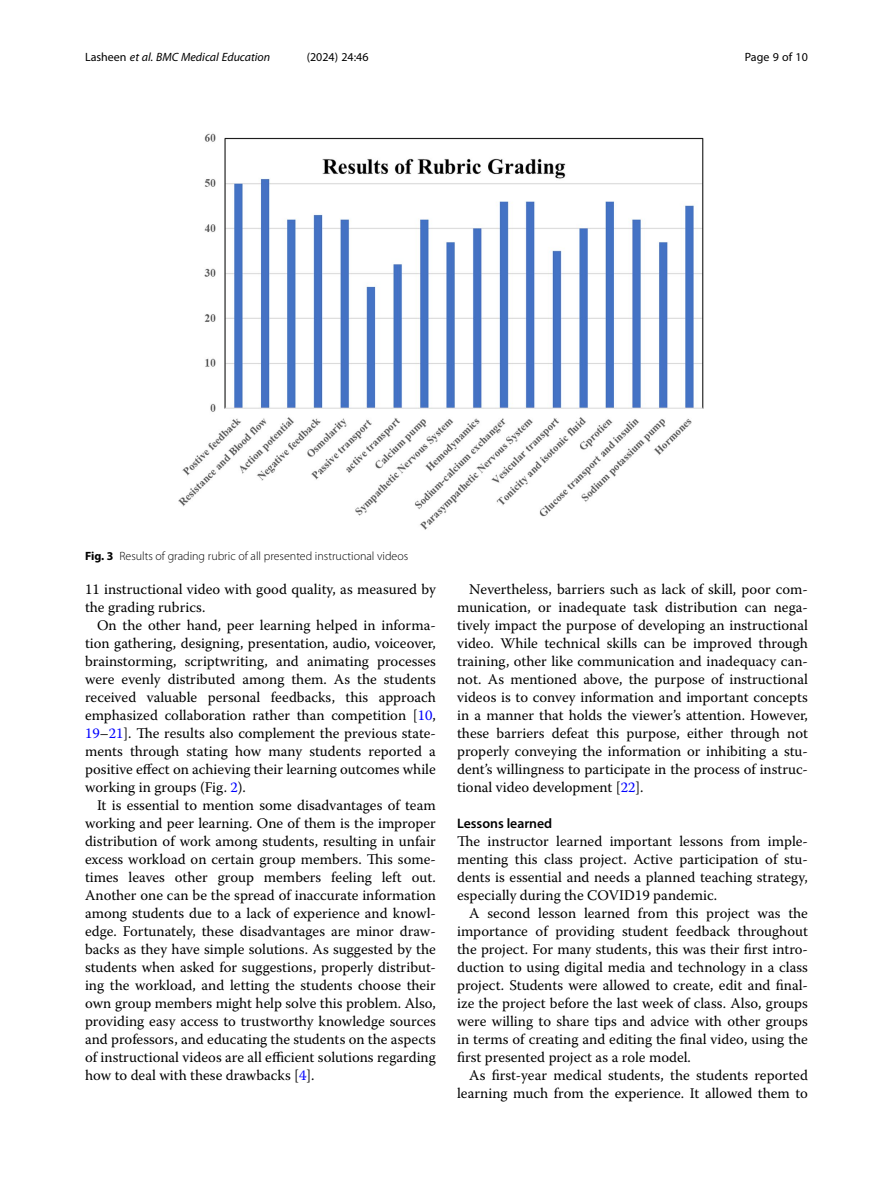
<style>
.page{position:relative;width:893px;height:1191px;background:#fff}
.page>*{position:absolute;margin:0;border:0;box-sizing:border-box;transform-origin:0 0}
.Body_Text_Indent{font:14.7px/18px "Warnock Pro";color:#000;text-align:justify}
.Body_Text{font:14.7px/18px "Warnock Pro";color:#000;text-align:justify}
.Head_2{font:600 13.8px "Myriad Pro";color:#000}
.Figure_Caption{font:300 12px "Myriad Pro";color:#000}
.t1{font:italic 12px "Myriad Pro";color:#000}
.t2{font:12px "Myriad Pro";color:#000}
.s1{font-style:normal}
.s2{font-weight:700}
.s3{color:#00f}
</style>
<div class="page">
<img style="left:179px;top:133px;width:525px;height:397px">
<p class="t1" style="left:85px;top:50px;width:187px"><span class="s1">Lasheen</span> et al. BMC Medical Education</p>
<p class="t2" style="left:307px;top:50px;width:63px">(2024) 24:46</p>
<p class="t2" style="left:745px;top:50px;width:65px">Page 9 of 10</p>
<p class="Figure_Caption" style="left:85px;top:550px;width:325px"><span class="s2">Fig. 3</span> Results of grading rubric of all presented instructional videos</p>
<p class="Body_Text_Indent" style="left:85px;top:580px;width:352px">11 instructional video with good quality, as measured by the grading rubrics.</p>
<p class="Body_Text_Indent" style="left:85px;top:616px;width:352px;text-indent:12px">On the other hand, peer learning helped in informa&shy;tion gathering, designing, presentation, audio, voiceover, brainstorming, scriptwriting, and animating processes were evenly distributed among them. As the students received valuable personal feedbacks, this approach emphasized collaboration rather than competition [<span class="s3">10</span>, <span class="s3">19</span>–<span class="s3">21</span>]. The results also complement the previous state&shy;ments through stating how many students reported a positive effect on achieving their learning outcomes while working in groups (Fig. <span class="s3">2</span>).</p>
<p class="Body_Text_Indent" style="left:85px;top:796px;width:352px;text-indent:12px">It is essential to mention some disadvantages of team working and peer learning. One of them is the improper distribution of work among students, resulting in unfair excess workload on certain group members. This some&shy;times leaves other group members feeling left out.<br>Another one can be the spread of inaccurate information among students due to a lack of experience and knowl&shy;edge. Fortunately, these disadvantages are minor draw&shy;backs as they have simple solutions. As suggested by the students when asked for suggestions, properly distribut&shy;ing the workload, and letting the students choose their own group members might help solve this problem. Also, providing easy access to trustworthy knowledge sources and professors, and educating the students on the aspects of instructional videos are all efficient solutions regarding how to deal with these drawbacks [<span class="s3">4</span>].</p>
<p class="Body_Text_Indent" style="left:457px;top:580px;width:352px;text-indent:12px">Nevertheless, barriers such as lack of skill, poor com&shy;munication, or inadequate task distribution can nega&shy;tively impact the purpose of developing an instructional video. While technical skills can be improved through training, other like communication and inadequacy can&shy;not. As mentioned above, the purpose of instructional videos is to convey information and important concepts in a manner that holds the viewer’s attention. However, these barriers defeat this purpose, either through not properly conveying the information or inhibiting a stu&shy;dent’s willingness to participate in the process of instruc&shy;tional video development [<span class="s3">22</span>].</p>
<p class="Head_2" style="left:457px;top:815px;width:97px">Lessons learned</p>
<p class="Body_Text" style="left:457px;top:832px;width:352px">The instructor learned important lessons from imple&shy;menting this class project. Active participation of stu&shy;dents is essential and needs a planned teaching strategy, especially during the COVID19 pandemic.</p>
<p class="Body_Text_Indent" style="left:457px;top:904px;width:352px;text-indent:12px">A second lesson learned from this project was the importance of providing student feedback throughout the project. For many students, this was their first intro&shy;duction to using digital media and technology in a class project. Students were allowed to create, edit and final&shy;ize the project before the last week of class. Also, groups were willing to share tips and advice with other groups in terms of creating and editing the final video, using the first presented project as a role model.</p>
<p class="Body_Text_Indent" style="left:457px;top:1066px;width:352px;text-align:right">As first-year medical students, the students reported learning much from the experience. It allowed them to</p>
</div>
